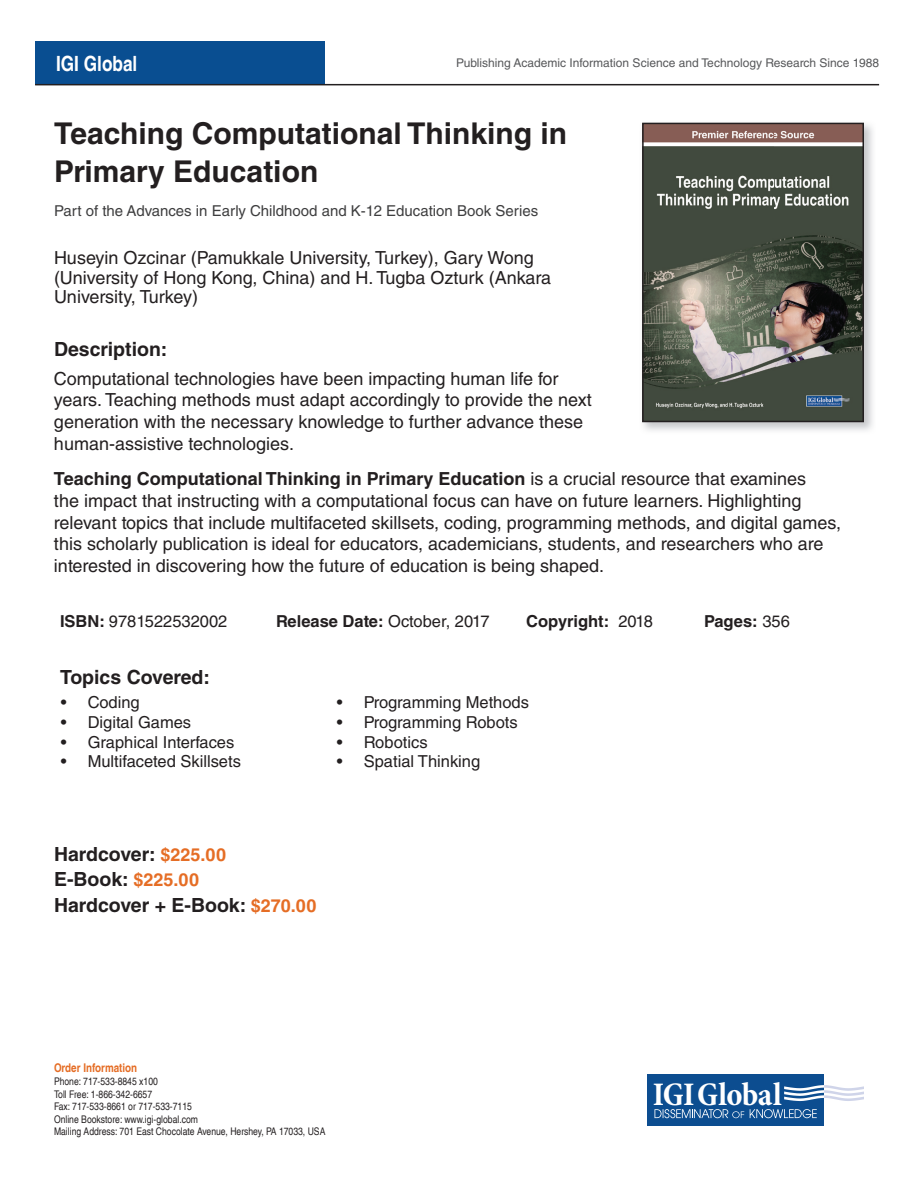
<style>
.page{position:relative;width:918px;height:1188px;background:#fff}
.page>*{position:absolute;margin:0;border:0;box-sizing:border-box;transform-origin:0 0}
.t1{font:700 condensed 33.3px "Minion Pro";letter-spacing:-.015em;color:#fff}
.t2{font:700 30px/37.5px "Helvetica LT Std";color:#231f20}
.t3{font:700 condensed 21px "Helvetica LT";color:#fff}
.t4{font:700 19.5px/25.5px "Helvetica LT Std";color:#231f20}
.t5{font:18px/21.6px "Helvetica LT Std";color:#231f20}
.t6{font:16.5px "Helvetica LT Std";color:#231f20}
.t7{font:700 16.5px "Helvetica LT Std";color:#231f20}
.t8{font:15px "Helvetica LT Std";color:#3e3e3f}
.t9{font:12px "Helvetica LT Std";color:#57585a}
.t10{font:700 condensed 12px "Helvetica LT";color:#e56d25}
.t11{font:condensed 10.5px/12.6px "Helvetica LT";color:#231f20}
.s1{font-weight:700}
.s2{font-weight:400}
.s3{font-size:18px;color:#e56d25}
</style>
<div class="page">
<div style="left:35px;top:41px;width:290px;height:44px;background:#094e91"></div>
<img style="left:645px;top:126px;width:216px;height:293px">
<div style="left:642px;top:123px;width:222px;height:299px;border:2px solid #231f20"></div>
<svg style="left:647px;top:1125px;width:177px;height:1px"></svg>
<div style="left:647px;top:1074px;width:177px;height:51px;background:#0c4d90"></div>
<svg style="left:654px;top:1109px;width:90px;height:9px"></svg>
<svg style="left:750px;top:1109px;width:67px;height:9px"></svg>
<svg style="left:784px;top:1085px;width:80px;height:16px"></svg>
<hr style="left:35px;top:84px;width:844px;height:1px;background:#231f20">
<p class="t3" style="left:56px;top:50px;width:83px">IGI Global</p>
<p class="t9" style="left:456px;top:56px;width:424px">Publishing Academic Information Science and Technology Research Since 1988</p>
<h2 class="t2" style="left:54px;top:114px;width:515px">Teaching Computational Thinking in<br>Primary Education</h2>
<p class="t8" style="left:54px;top:202px;width:486px">Part of the Advances in Early Childhood and K-12 Education Book Series</p>
<p class="t5" style="left:54px;top:248px;width:499px;line-height:19.5px">Huseyin Ozcinar (Pamukkale University, Turkey), Gary Wong (University of Hong Kong, China) and H. Tugba Ozturk (Ankara<br>University, Turkey)</p>
<p class="t4" style="left:54px;top:337px;width:115px">Description:</p>
<p class="t5" style="left:54px;top:368px;width:539px">Computational technologies have been impacting human life for years. Teaching methods must adapt accordingly to provide the next generation with the necessary knowledge to further advance these human-assistive technologies.</p>
<p class="t5" style="left:54px;top:468px;width:789px"><span class="s1">Teaching Computational Thinking in Primary Education</span> is a crucial resource that examines<br>the impact that instructing with a computational focus can have on future learners. Highlighting relevant topics that include multifaceted skillsets, coding, programming methods, and digital games, this scholarly publication is ideal for educators, academicians, students, and researchers who are interested in discovering how the future of education is being shaped.</p>
<p class="t6" style="left:60px;top:612px;width:169px"><span class="s1">ISBN:</span> 9781522532002</p>
<p class="t7" style="left:276px;top:611px;width:215px">Release Date: <span class="s2">October, 2017</span></p>
<p class="t7" style="left:526px;top:611px;width:128px">Copyright: <span class="s2">2018</span></p>
<p class="t7" style="left:704px;top:611px;width:87px">Pages: <span class="s2">356</span></p>
<p class="t4" style="left:60px;top:664px;width:152px">Topics Covered:</p>
<p class="t6" style="left:61px;top:693px;width:81px">• Coding</p>
<p class="t6" style="left:61px;top:712px;width:132px">• Digital Games</p>
<p class="t6" style="left:61px;top:732px;width:175px">• Graphical Interfaces</p>
<p class="t6" style="left:61px;top:752px;width:182px">• Multifaceted Skillsets</p>
<p class="t6" style="left:337px;top:693px;width:194px">• Programming Methods</p>
<p class="t6" style="left:337px;top:712px;width:182px">• Programming Robots</p>
<p class="t6" style="left:337px;top:732px;width:92px">• Robotics</p>
<p class="t6" style="left:337px;top:752px;width:145px">• Spatial Thinking</p>
<p class="t4" style="left:54px;top:841px;width:264px">Hardcover: <span class="s3">$225.00<br></span>E-Book: <span class="s3">$225.00<br></span>Hardcover + E-Book: <span class="s3">$270.00</span></p>
<p class="t10" style="left:54px;top:1061px;width:85px">Order Information</p>
<p class="t11" style="left:54px;top:1075px;width:273px">Phone: 717-533-8845 x100<br>Toll Free: 1-866-342-6657<br>Fax: 717-533-8661 or 717-533-7115<br>Online Bookstore: www.igi-global.com<br>Mailing Address: 701 East Chocolate Avenue, Hershey, PA 17033, USA</p>
<h1 class="t1" style="left:653px;top:1071px;width:130px">IGIGlobal</h1>
</div>
